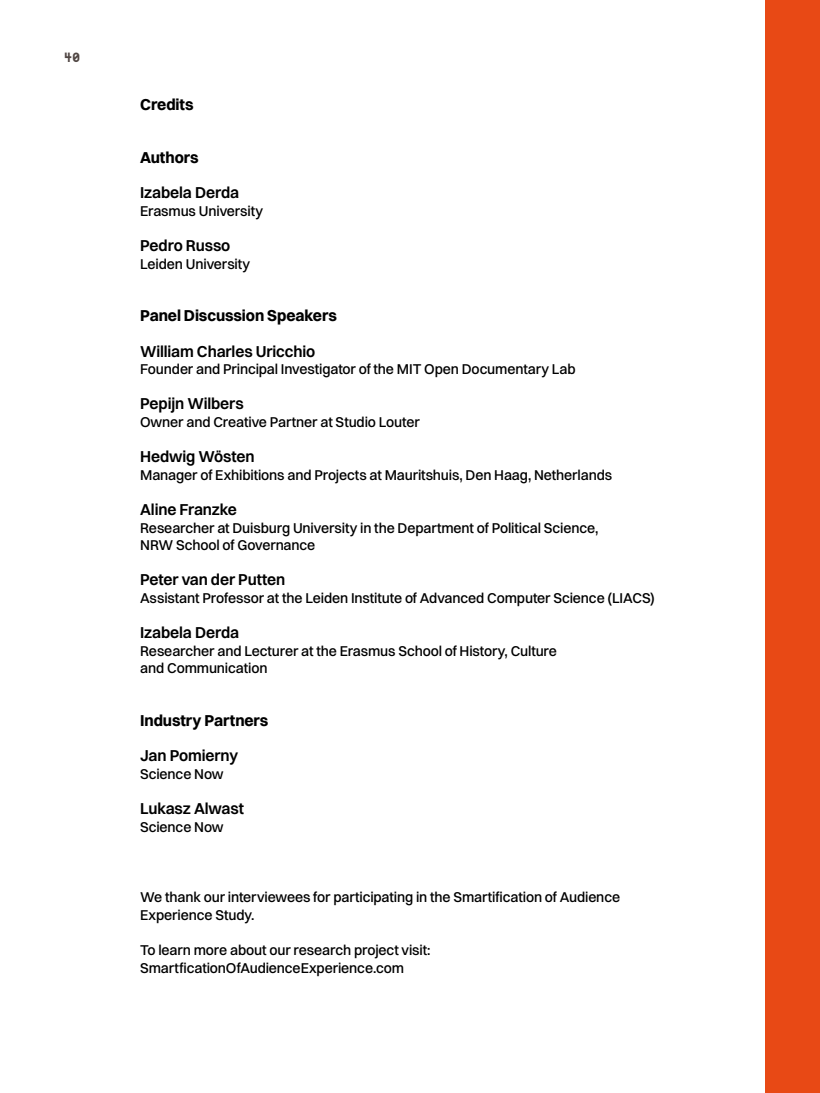
<style>
.page{position:relative;width:820px;height:1093px;background:#fff}
.page>*{position:absolute;margin:0;border:0;box-sizing:border-box;transform-origin:0 0}
.t1{font:600 16px "Switzer";letter-spacing:-.01em;color:#000}
.t2{font:700 16px "Switzer";letter-spacing:-.005em;color:#000}
.t3{font:500 14.4px/17.6px "Switzer";letter-spacing:-.01em;color:#000}
.t4{font:900 11.2px "Minimal Mono";color:#504643}
</style>
<div class="page">
<hr style="left:819px;top:0;width:1px;height:1093px;background:#1b1b34">
<div style="left:765px;top:0;width:54px;height:1093px;background:#e84915"></div>
<p class="t4" style="left:64px;top:54px;width:18px">40</p>
<p class="t2" style="left:140px;top:95px;width:55px">Credits</p>
<p class="t2" style="left:140px;top:147px;width:60px">Authors</p>
<p class="t1" style="left:140px;top:183px;width:101px">Izabela Derda</p>
<p class="t3" style="left:140px;top:202px;width:125px">Erasmus University</p>
<p class="t1" style="left:140px;top:236px;width:92px">Pedro Russo</p>
<p class="t3" style="left:140px;top:254px;width:112px">Leiden University</p>
<p class="t2" style="left:140px;top:306px;width:198px">Panel Discussion Speakers</p>
<p class="t1" style="left:140px;top:341px;width:177px">William Charles Uricchio</p>
<p class="t3" style="left:140px;top:360px;width:437px">Founder and Principal Investigator of the MIT Open Documentary Lab</p>
<p class="t1" style="left:140px;top:394px;width:105px">Pepijn Wilbers</p>
<p class="t3" style="left:140px;top:413px;width:281px">Owner and Creative Partner at Studio Louter</p>
<p class="t1" style="left:140px;top:447px;width:116px">Hedwig Wösten</p>
<p class="t3" style="left:140px;top:466px;width:473px">Manager of Exhibitions and Projects at Mauritshuis, Den Haag, Netherlands</p>
<p class="t1" style="left:140px;top:500px;width:98px">Aline Franzke</p>
<p class="t3" style="left:140px;top:518px;width:459px">Researcher at Duisburg University in the Department of Political Science,<br>NRW School of Governance</p>
<p class="t1" style="left:140px;top:570px;width:147px">Peter van der Putten</p>
<p class="t3" style="left:140px;top:589px;width:516px">Assistant Professor at the Leiden Institute of Advanced Computer Science (LIACS)</p>
<p class="t1" style="left:140px;top:623px;width:101px">Izabela Derda</p>
<p class="t3" style="left:140px;top:642px;width:418px">Researcher and Lecturer at the Erasmus School of History, Culture and Communication</p>
<p class="t2" style="left:140px;top:711px;width:130px">Industry Partners</p>
<p class="t1" style="left:140px;top:746px;width:99px">Jan Pomierny</p>
<p class="t3" style="left:140px;top:765px;width:85px">Science Now</p>
<p class="t1" style="left:140px;top:799px;width:105px">Lukasz Alwast</p>
<p class="t3" style="left:140px;top:818px;width:85px">Science Now</p>
<p class="t3" style="left:140px;top:888px;width:481px">We thank our interviewees for participating in the Smartification of Audience<br>Experience Study.</p>
<p class="t3" style="left:140px;top:941px;width:292px">To learn more about our research project visit:<br>SmartficationOfAudienceExperience.com</p>
</div>
